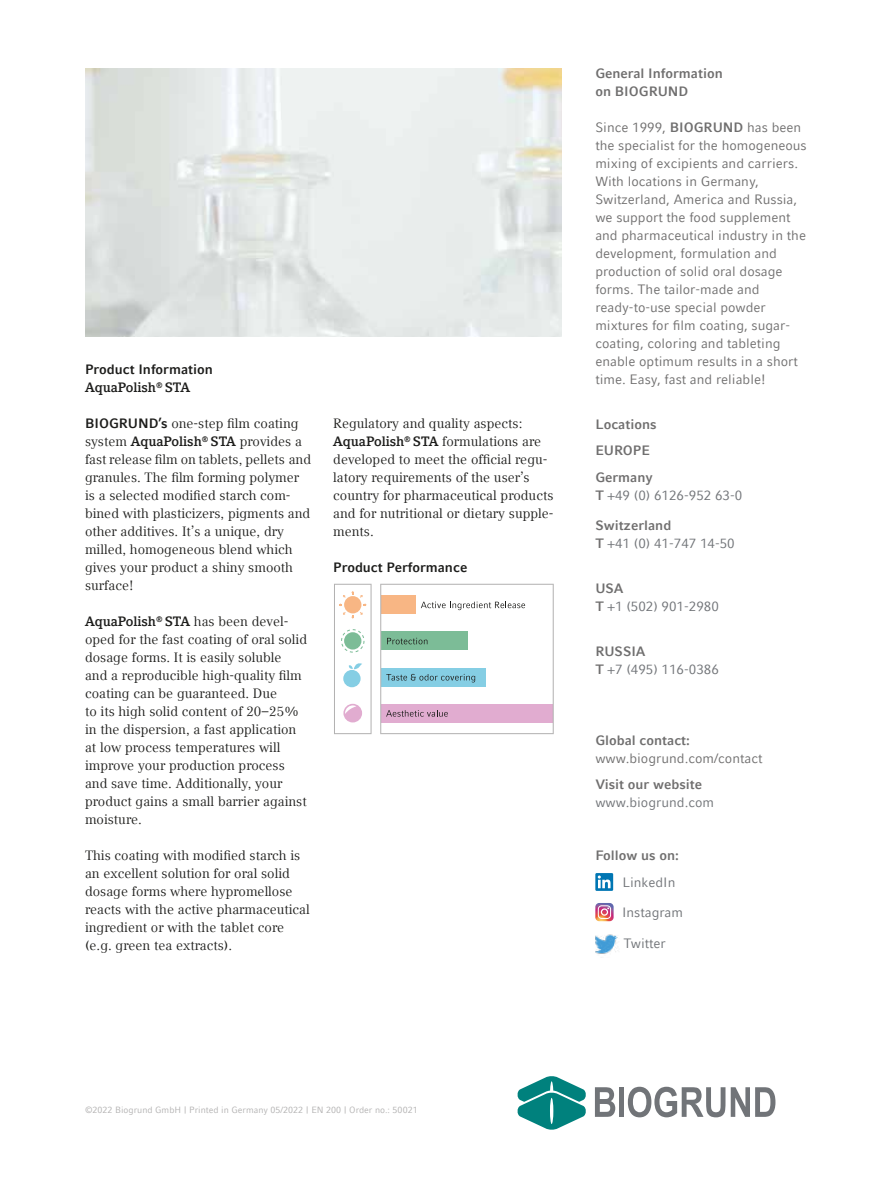
<style>
.page{position:relative;width:893px;height:1191px;background:#fff}
.page>*{position:absolute;margin:0;border:0;box-sizing:border-box;transform-origin:0 0}
.t1{font:13.5px/18px "Compatil Text LT";color:#1d1d1b}
.t2{font:13.5px/18px "Compatil Fact LT";color:#706f6f}
.t3{font:13.5px/18px "Compatil Fact LT";color:#717478}
.t4{font:700 13.5px/26.5px "Compatil Fact LT";color:#706f6f}
.t5{font:700 13.5px "Compatil Letter LT";color:#1d1d1b}
.t6{font:700 13.5px "Compatil Fact LT";color:#1d1d1b}
.t7{font:9px "Compatil Fact LT";color:#b3b2b2}
.s1{font-family:"Compatil Fact LT";font-weight:700}
.s2{font-family:"Compatil Letter LT";font-weight:700}
.s3{font-family:"Compatil Text LT";font-weight:400}
.s4{font-weight:700}
.s5{font-weight:700;color:#706f6f}
</style>
<div class="page">
<svg style="left:595px;top:903px;width:19px;height:18px"></svg>
<img style="left:595px;top:934px;width:23px;height:20px">
<svg style="left:595px;top:873px;width:18px;height:18px"></svg>
<svg style="left:598px;top:875px;width:12px;height:13px"></svg>
<svg style="left:334px;top:584px;width:38px;height:150px"></svg>
<svg style="left:380px;top:584px;width:174px;height:150px"></svg>
<svg style="left:595px;top:1087px;width:20px;height:29px"></svg>
<div style="left:619px;top:1087px;width:5px;height:29px;background:#717478"></div>
<svg style="left:628px;top:1086px;width:97px;height:31px"></svg>
<svg style="left:731px;top:1087px;width:44px;height:29px"></svg>
<svg style="left:517px;top:1076px;width:69px;height:54px"></svg>
<p class="t6" style="left:85px;top:361px;width:129px">Product Information</p>
<p class="t5" style="left:85px;top:379px;width:107px">AquaPolish<sup>®</sup> STA</p>
<p class="t1" style="left:85px;top:414px;width:228px"><span class="s1">BIOGRUND’s</span> one-step film coating system <span class="s2">AquaPolish</span><sup>®</sup> <span class="s2">STA</span> provides a fast release film on tablets, pellets and granules. The film forming polymer is a selected modified starch com&shy;bined with plasticizers, pigments and other additives. It’s a unique, dry milled, homogeneous blend which gives your product a shiny smooth surface!</p>
<p class="t5" style="left:85px;top:613px;width:205px">AquaPolish<sup>®</sup> STA <span class="s3">has been devel-</span></p>
<p class="t1" style="left:85px;top:630px;width:224px">oped for the fast coating of oral solid dosage forms. It is easily soluble and a reproducible high-quality film coating can be guaranteed. Due<br>to its high solid content of 20–25% in the dispersion, a fast application at low process temperatures will improve your production process and save time. Additionally, your product gains a small barrier against moisture.</p>
<p class="t1" style="left:85px;top:846px;width:226px">This coating with modified starch is an excellent solution for oral solid dosage forms where hypromellose reacts with the active pharmaceutical ingredient or with the tablet core (e.g. green tea extracts).</p>
<p class="t1" style="left:333px;top:414px;width:222px">Regulatory and quality aspects:<br><span class="s2">AquaPolish</span><sup>®</sup> <span class="s2">STA</span> formulations are developed to meet the official regu&shy;latory requirements of the user’s country for pharmaceutical products and for nutritional or dietary supple&shy;ments.</p>
<p class="t6" style="left:333px;top:559px;width:136px">Product Performance</p>
<p class="t4" style="left:595px;top:64px;width:129px;line-height:18px">General Information on BIOGRUND</p>
<p class="t2" style="left:595px;top:118px;width:213px">Since 1999, <span class="s4">BIOGRUND</span> has been the specialist for the homogeneous mixing of excipients and carriers.<br>With locations in Germany,<br>Switzerland, America and Russia, we support the food supplement and pharmaceutical industry in the development, formulation and production of solid oral dosage forms. The tailor-made and ready-to-use special powder mixtures for film coating, sugar&shy;coating, coloring and tableting enable optimum results in a short time. Easy, fast and reliable!</p>
<p class="t4" style="left:595px;top:410px;width:63px">Locations<br>EUROPE<br>Germany</p>
<p class="t3" style="left:595px;top:486px;width:148px"><span class="s5">T</span> +49 (0) 6126-952 63-0</p>
<p class="t3" style="left:595px;top:517px;width:141px"><span class="s5">Switzerland<br>T</span> +41 (0) 41-747 14-50</p>
<p class="t3" style="left:595px;top:579px;width:125px"><span class="s5">USA<br>T</span> +1 (502) 901-2980</p>
<p class="t3" style="left:595px;top:642px;width:125px"><span class="s5">RUSSIA<br>T</span> +7 (495) 116-0386</p>
<p class="t4" style="left:595px;top:726px;width:96px">Global contact:</p>
<p class="t2" style="left:595px;top:749px;width:169px">www.biogrund.com/contact</p>
<p class="t4" style="left:595px;top:771px;width:108px">Visit our website</p>
<p class="t3" style="left:595px;top:793px;width:120px">www.biogrund.com</p>
<p class="t4" style="left:595px;top:842px;width:85px">Follow us on:</p>
<p class="t3" style="left:622px;top:873px;width:55px">LinkedIn</p>
<p class="t3" style="left:622px;top:903px;width:62px">Instagram</p>
<p class="t3" style="left:623px;top:934px;width:44px">Twitter</p>
<p class="t7" style="left:85px;top:1104px;width:334px">©2022 Biogrund GmbH | Printed in Germany 05/2022 | EN 200 | Order no.: 50021</p>
</div>
